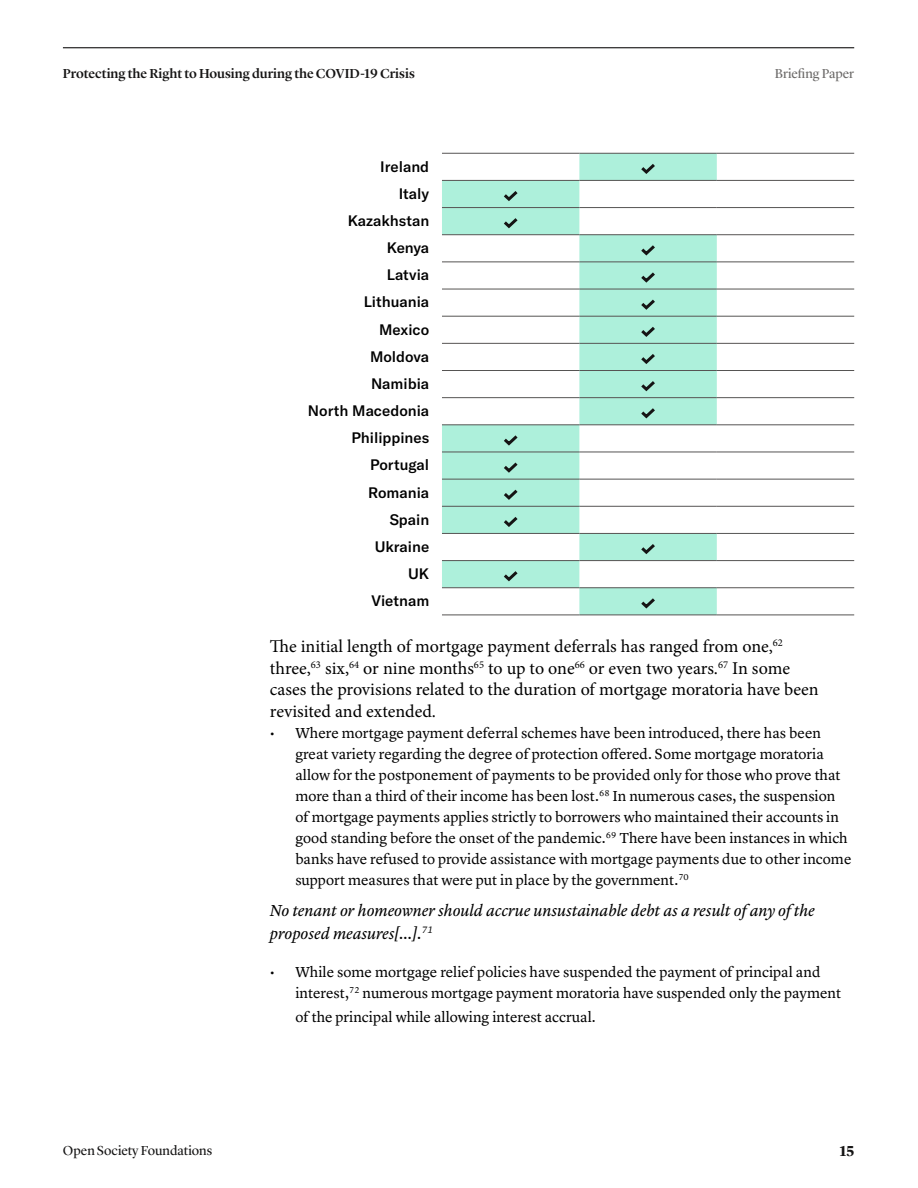
<style>
.page{position:relative;width:918px;height:1188px;background:#fff}
.page>*{position:absolute;margin:0;border:0;box-sizing:border-box;transform-origin:0 0}
.t1{font:18px/21.6px "Minion Pro";letter-spacing:-.005em;color:#000}
.Body{font:italic 16.5px/22.5px "Lyon Text";letter-spacing:-.005em;color:#000}
.t2{font:15px/21px "Lyon Text";color:#000}
.t3{font:500 15px "GT America";color:#000}
.t4{font:700 15px "Lyon Display";color:#151414}
.t5{font:500 13.5px "Lyon Display";color:#151414}
.t6{font:13.5px "Lyon Display";color:#151414}
.t7{font:13.5px "Lyon Display";color:#6b6968}
</style>
<div class="page">
<hr style="left:63px;top:47px;width:791px;height:1px;background:#151414">
<svg style="left:717px;top:179px;width:137px;height:436px"></svg>
<svg style="left:442px;top:154px;width:275px;height:461px"></svg>
<hr style="left:442px;top:153px;width:137px;height:1px;background:#565453">
<hr style="left:579px;top:153px;width:138px;height:1px;background:#565453">
<hr style="left:717px;top:153px;width:137px;height:1px;background:#565453">
<hr style="left:442px;top:180px;width:137px;height:1px;background:#565453">
<hr style="left:579px;top:180px;width:138px;height:1px;background:#565453">
<hr style="left:717px;top:180px;width:137px;height:1px;background:#565453">
<hr style="left:442px;top:207px;width:137px;height:1px;background:#565453">
<hr style="left:579px;top:207px;width:138px;height:1px;background:#565453">
<hr style="left:717px;top:207px;width:137px;height:1px;background:#565453">
<hr style="left:442px;top:234px;width:137px;height:1px;background:#565453">
<hr style="left:579px;top:234px;width:138px;height:1px;background:#565453">
<hr style="left:717px;top:234px;width:137px;height:1px;background:#565453">
<hr style="left:442px;top:262px;width:137px;height:1px;background:#565453">
<hr style="left:579px;top:262px;width:138px;height:1px;background:#565453">
<hr style="left:717px;top:262px;width:137px;height:1px;background:#565453">
<hr style="left:442px;top:289px;width:137px;height:1px;background:#565453">
<hr style="left:579px;top:289px;width:138px;height:1px;background:#565453">
<hr style="left:717px;top:289px;width:137px;height:1px;background:#565453">
<hr style="left:442px;top:316px;width:137px;height:1px;background:#565453">
<hr style="left:579px;top:316px;width:138px;height:1px;background:#565453">
<hr style="left:717px;top:316px;width:137px;height:1px;background:#565453">
<hr style="left:442px;top:343px;width:137px;height:1px;background:#565453">
<hr style="left:579px;top:343px;width:138px;height:1px;background:#565453">
<hr style="left:717px;top:343px;width:137px;height:1px;background:#565453">
<hr style="left:442px;top:370px;width:137px;height:1px;background:#565453">
<hr style="left:579px;top:370px;width:138px;height:1px;background:#565453">
<hr style="left:717px;top:370px;width:137px;height:1px;background:#565453">
<hr style="left:442px;top:397px;width:137px;height:1px;background:#565453">
<hr style="left:579px;top:397px;width:138px;height:1px;background:#565453">
<hr style="left:717px;top:397px;width:137px;height:1px;background:#565453">
<hr style="left:442px;top:425px;width:137px;height:1px;background:#565453">
<hr style="left:579px;top:425px;width:138px;height:1px;background:#565453">
<hr style="left:717px;top:425px;width:137px;height:1px;background:#565453">
<hr style="left:442px;top:452px;width:137px;height:1px;background:#565453">
<hr style="left:579px;top:452px;width:138px;height:1px;background:#565453">
<hr style="left:717px;top:452px;width:137px;height:1px;background:#565453">
<hr style="left:442px;top:479px;width:137px;height:1px;background:#565453">
<hr style="left:579px;top:479px;width:138px;height:1px;background:#565453">
<hr style="left:717px;top:479px;width:137px;height:1px;background:#565453">
<hr style="left:442px;top:506px;width:137px;height:1px;background:#565453">
<hr style="left:579px;top:506px;width:138px;height:1px;background:#565453">
<hr style="left:717px;top:506px;width:137px;height:1px;background:#565453">
<hr style="left:442px;top:533px;width:137px;height:1px;background:#565453">
<hr style="left:579px;top:533px;width:138px;height:1px;background:#565453">
<hr style="left:717px;top:533px;width:137px;height:1px;background:#565453">
<hr style="left:442px;top:560px;width:137px;height:1px;background:#565453">
<hr style="left:579px;top:560px;width:138px;height:1px;background:#565453">
<hr style="left:717px;top:560px;width:137px;height:1px;background:#565453">
<hr style="left:442px;top:587px;width:137px;height:1px;background:#565453">
<hr style="left:579px;top:587px;width:138px;height:1px;background:#565453">
<hr style="left:717px;top:587px;width:137px;height:1px;background:#565453">
<hr style="left:442px;top:615px;width:137px;height:1px;background:#565453">
<hr style="left:579px;top:615px;width:138px;height:1px;background:#565453">
<hr style="left:717px;top:615px;width:137px;height:1px;background:#565453">
<svg style="left:638px;top:161px;width:20px;height:15px"></svg>
<svg style="left:501px;top:188px;width:20px;height:15px"></svg>
<svg style="left:501px;top:215px;width:20px;height:15px"></svg>
<svg style="left:638px;top:242px;width:20px;height:16px"></svg>
<svg style="left:638px;top:269px;width:20px;height:16px"></svg>
<svg style="left:638px;top:296px;width:20px;height:16px"></svg>
<svg style="left:638px;top:324px;width:20px;height:15px"></svg>
<svg style="left:638px;top:351px;width:20px;height:15px"></svg>
<svg style="left:638px;top:378px;width:20px;height:15px"></svg>
<svg style="left:638px;top:405px;width:20px;height:15px"></svg>
<svg style="left:501px;top:432px;width:20px;height:16px"></svg>
<svg style="left:501px;top:459px;width:20px;height:16px"></svg>
<svg style="left:501px;top:487px;width:20px;height:15px"></svg>
<svg style="left:501px;top:514px;width:20px;height:15px"></svg>
<svg style="left:638px;top:541px;width:20px;height:15px"></svg>
<svg style="left:501px;top:568px;width:20px;height:15px"></svg>
<svg style="left:638px;top:595px;width:20px;height:16px"></svg>
<p class="t5" style="left:63px;top:63px;width:353px">Protecting the Right to Housing during the COVID-19 Crisis</p>
<p class="t7" style="left:775px;top:63px;width:81px">Briefing Paper</p>
<p class="t3" style="left:380px;top:157px;width:50px">Ireland</p>
<p class="t3" style="left:399px;top:184px;width:32px">Italy</p>
<p class="t3" style="left:348px;top:212px;width:83px">Kazakhstan</p>
<p class="t3" style="left:387px;top:239px;width:44px">Kenya</p>
<p class="t3" style="left:387px;top:266px;width:44px">Latvia</p>
<p class="t3" style="left:364px;top:293px;width:67px">Lithuania</p>
<p class="t3" style="left:379px;top:320px;width:52px">Mexico</p>
<p class="t3" style="left:370px;top:347px;width:61px">Moldova</p>
<p class="t3" style="left:371px;top:374px;width:60px">Namibia</p>
<p class="t3" style="left:308px;top:402px;width:123px">North Macedonia</p>
<p class="t3" style="left:351px;top:429px;width:79px">Philippines</p>
<p class="t3" style="left:370px;top:456px;width:60px">Portugal</p>
<p class="t3" style="left:368px;top:483px;width:62px">Romania</p>
<p class="t3" style="left:390px;top:510px;width:41px">Spain</p>
<p class="t3" style="left:375px;top:537px;width:56px">Ukraine</p>
<p class="t3" style="left:408px;top:565px;width:23px">UK</p>
<p class="t3" style="left:372px;top:592px;width:59px">Vietnam</p>
<p class="t1" style="left:270px;top:636px;width:550px">The initial length of mortgage payment deferrals has ranged from one,<sup>62 </sup>three,<sup>63</sup> six,<sup>64</sup> or nine months<sup>65</sup> to up to one<sup>66</sup> or even two years.<sup>67</sup> In some cases the provisions related to the duration of mortgage moratoria have been revisited and extended.</p>
<p class="t2" style="left:295px;top:721px;width:558px;text-indent:-26px">• Where mortgage payment deferral schemes have been introduced, there has been great variety regarding the degree of protection offered. Some mortgage moratoria allow for the postponement of payments to be provided only for those who prove that more than a third of their income has been lost.<sup>68</sup> In numerous cases, the suspension of mortgage payments applies strictly to borrowers who maintained their accounts in good standing before the onset of the pandemic.<sup>69</sup> There have been instances in which banks have refused to provide assistance with mortgage payments due to other income support measures that were put in place by the government.<sup>70</sup></p>
<p class="Body" style="left:270px;top:898px;width:546px">No tenant or homeowner should accrue unsustainable debt as a result of any of the proposed measures[…].<sup>71</sup></p>
<p class="t2" style="left:295px;top:960px;width:547px;text-indent:-26px">• While some mortgage relief policies have suspended the payment of principal and interest,<sup>72</sup> numerous mortgage payment moratoria have suspended only the payment</p>
<p class="t2" style="left:295px;top:1005px;width:302px">of the principal while allowing interest accrual.</p>
<p class="t6" style="left:63px;top:1141px;width:151px">Open Society Foundations</p>
<p class="t4" style="left:840px;top:1140px;width:16px">15</p>
</div>
